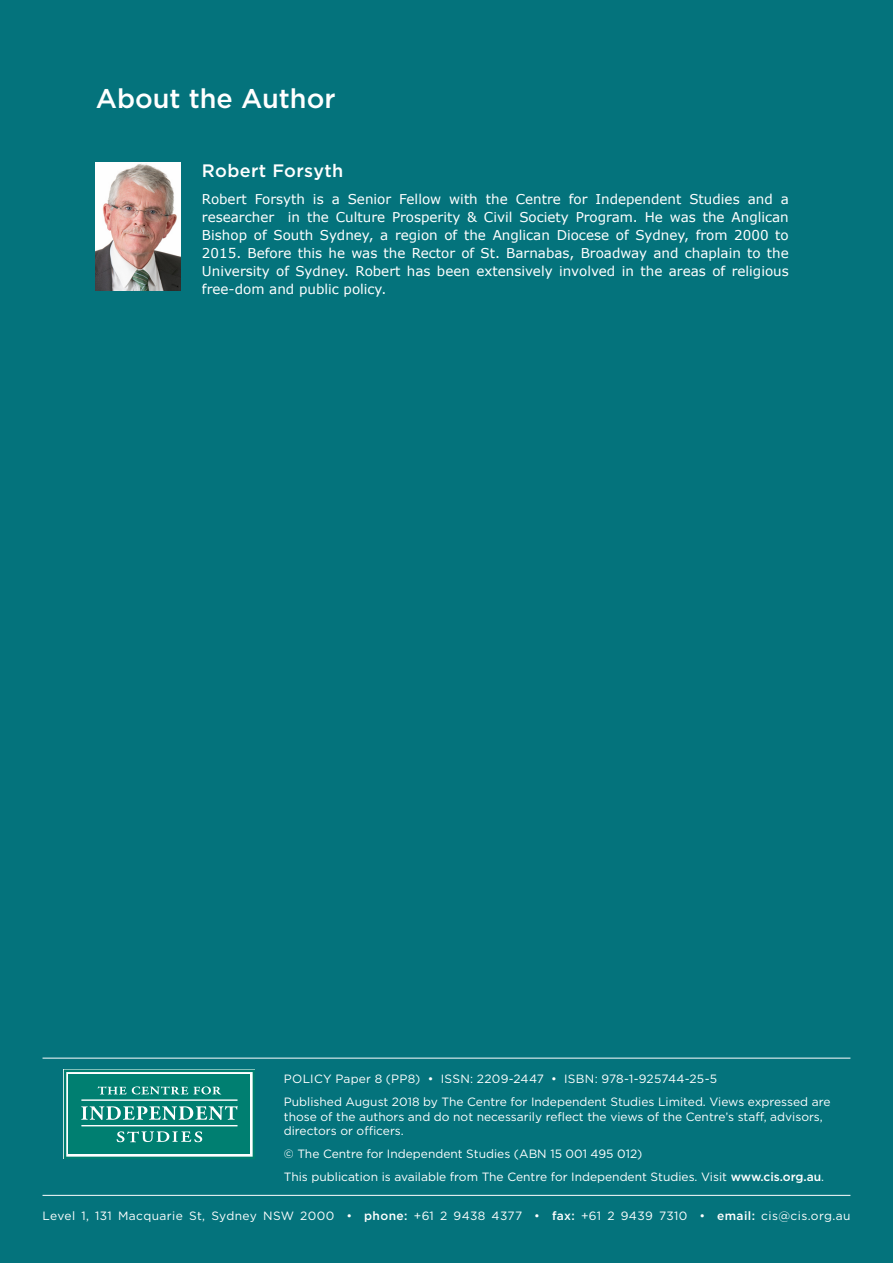
<style>
.page{position:relative;width:893px;height:1263px;background:#04737c}
.page>*{position:absolute;margin:0;border:0;box-sizing:border-box;transform-origin:0 0}
._01_Heading{font:500 27px "Gotham";color:#fff}
.t1{font:500 18px "Gotham";letter-spacing:.02em;color:#fff}
.Body_Text{font:13.5px/18px "Verdana";color:#fff;text-align:justify}
.t2{font:12px/14.4px "Gotham";color:#fff}
.t3{font:12px "Gotham";letter-spacing:.035em;color:#fff}
.t4{font:12px "Gotham";letter-spacing:.02em;color:#fff}
.s1{font-weight:500}
</style>
<div class="page">
<hr style="left:43px;top:1058px;width:807px;height:1px;background:#fff">
<hr style="left:43px;top:1195px;width:807px;height:1px;background:#fff">
<svg style="left:64px;top:1069px;width:191px;height:90px"></svg>
<hr style="left:81px;top:1099px;width:157px;height:2px;background:#fff">
<hr style="left:81px;top:1125px;width:157px;height:1px;background:#fff">
<img style="left:96px;top:163px;width:85px;height:127px">
<p class="_01_Heading" style="left:96px;top:81px;width:241px">About the Author</p>
<p class="t1" style="left:202px;top:159px;width:143px">Robert Forsyth</p>
<p class="Body_Text" style="left:202px;top:190px;width:588px">Robert Forsyth is a Senior Fellow with the Centre for Independent Studies and a researcher in the Culture Prosperity &amp; Civil Society Program. He was the Anglican Bishop of South Sydney, a region of the Anglican Diocese of Sydney, from 2000 to 2015. Before this he was the Rector of St. Barnabas, Broadway and chaplain to the University of Sydney. Robert has been extensively involved in the areas of religious free-dom and public policy.</p>
<p class="t4" style="left:284px;top:1071px;width:435px">POLICY Paper 8 (PP8) • ISSN: 2209-2447 • ISBN: 978-1-925744-25-5</p>
<p class="t2" style="left:284px;top:1094px;width:548px">Published August 2018 by The Centre for Independent Studies Limited. Views expressed are those of the authors and do not necessarily reflect the views of the Centre’s staff, advisors, directors or officers.</p>
<p class="t2" style="left:284px;top:1146px;width:360px">© The Centre for Independent Studies (ABN 15 001 495 012)</p>
<p class="t2" style="left:284px;top:1169px;width:542px">This publication is available from The Centre for Independent Studies. Visit <span class="s1">www.cis.org.au</span>.</p>
<p class="t3" style="left:43px;top:1208px;width:809px">Level 1, 131 Macquarie St, Sydney NSW 2000 • <span class="s1">phone:</span> +61 2 9438 4377 • <span class="s1">fax:</span> +61 2 9439 7310 • <span class="s1">email:</span> cis@cis.org.au</p>
</div>
